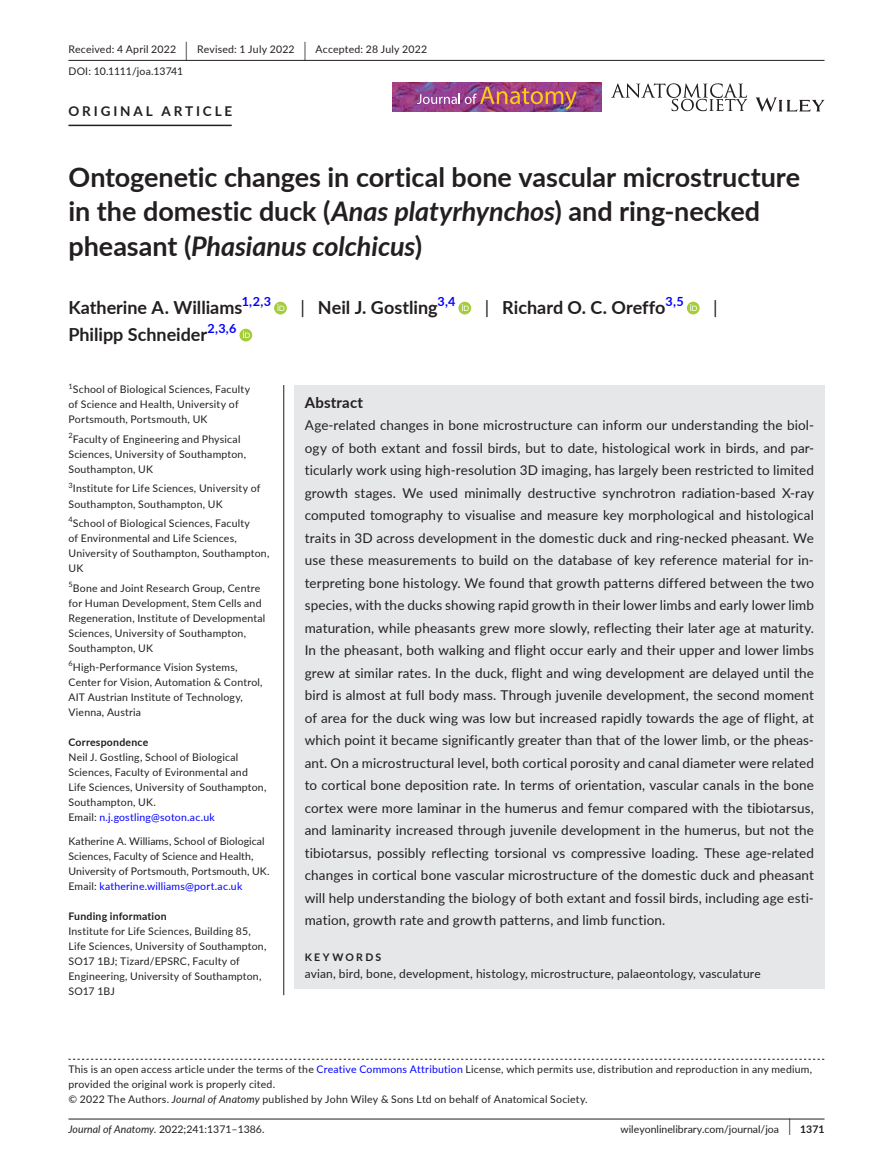
<style>
.page{position:relative;width:893px;height:1174px;background:#fff}
.page>*{position:absolute;margin:0;border:0;box-sizing:border-box;transform-origin:0 0}
.t1{font:700 27px/34.5px "Lato";letter-spacing:-.005em;color:#231f20}
.t2{font:700 18px "Lato";color:#231f20}
.t3{font:18px "Lato";color:#231f20}
.t4{font:700 15px "Lato";letter-spacing:.015em;color:#231f20}
.t5{font:13.5px/22.5px "Lato";letter-spacing:.01em;color:#231f20;text-align:justify}
.t6{font:700 13.5px "Lato";letter-spacing:.215em;color:#231f20}
.t7{font:700 12.6px "Lato";color:#00f}
.t8{font:12px "Lato";letter-spacing:.015em;color:#231f20}
.t9{font:10.5px/15px "Lato";letter-spacing:.02em;color:#231f20}
.t10{font:10.5px "Lato";color:#231f20}
.t11{font:700 10.5px "Lato";letter-spacing:.02em;color:#231f20}
.t12{font:700 10.5px "Lato";letter-spacing:.22em;color:#231f20}
.t13{font:7.35px "Lato";color:#231f20}
.s1{font-size:19.65px}
.s2{font-style:italic}
.s3{font-weight:400}
.s4{color:#00f}
.s5{font-size:17.4px}
.s6{font-weight:700}
</style>
<div class="page">
<hr style="left:68px;top:1118px;width:756px;height:1px;background:#231f20">
<svg style="left:756px;top:97px;width:68px;height:15px"></svg>
<img style="left:393px;top:82px;width:208px;height:30px">
<img style="left:417px;top:87px;width:160px;height:23px">
<img style="left:611px;top:83px;width:137px;height:29px">
<hr style="left:68px;top:60px;width:756px;height:1px;background:#231f20">
<hr style="left:68px;top:125px;width:164px;height:1px;background:#231f20">
<svg style="left:274px;top:302px;width:13px;height:12px"></svg>
<svg style="left:277px;top:304px;width:7px;height:7px"></svg>
<div style="left:458px;top:302px;width:13px;height:12px;background:#a5cd39;border-radius:50%"></div>
<svg style="left:462px;top:304px;width:7px;height:7px"></svg>
<svg style="left:687px;top:302px;width:13px;height:12px"></svg>
<svg style="left:690px;top:304px;width:7px;height:7px"></svg>
<div style="left:239px;top:329px;width:13px;height:12px;background:#a5cd39;border-radius:50%"></div>
<svg style="left:243px;top:331px;width:7px;height:7px"></svg>
<svg style="left:68px;top:1058px;width:756px;height:1px"></svg>
<div style="left:294px;top:385px;width:530px;height:603px;background:#e6e7e9"></div>
<hr style="left:283px;top:385px;width:1px;height:610px;background:#231f20">
<p class="t9" style="left:68px;top:38px;width:360px;line-height:21.8px">Received: 4 April 2022 <span class="s1">|</span> Revised: 1 July 2022 <span class="s1">|</span> Accepted: 28 July 2022<br>DOI: 10.1111/joa.13741</p>
<p class="t6" style="left:68px;top:101px;width:165px">ORIGINAL ARTICLE</p>
<h1 class="t1" style="left:68px;top:159px;width:733px">Ontogenetic changes in cortical bone vascular microstructure in the domestic duck (<span class="s2">Anas platyrhynchos</span>) and ring-necked pheasant (<span class="s2">Phasianus colchicus</span>)</h1>
<h2 class="t2" style="left:68px;top:295px;width:175px">Katherine A. Williams</h2>
<p class="t7" style="left:242px;top:292px;width:31px">1,2,3</p>
<h2 class="t2" style="left:300px;top:295px;width:139px"><span class="s3">|</span> Neil J. Gostling</h2>
<p class="t7" style="left:437px;top:292px;width:19px">3,4</p>
<h2 class="t2" style="left:485px;top:295px;width:182px"><span class="s3">|</span> Richard O. C. Oreffo</h2>
<p class="t7" style="left:666px;top:292px;width:20px">3,5</p>
<h2 class="t3" style="left:713px;top:295px;width:6px">|</h2>
<h2 class="t2" style="left:68px;top:322px;width:140px">Philipp Schneider</h2>
<p class="t7" style="left:207px;top:319px;width:31px">2,3,6</p>
<p class="t13" style="left:68px;top:381px;width:6px">1</p>
<p class="t9" style="left:68px;top:382px;width:183px;text-indent:4px">School of Biological Sciences, Faculty of Science and Health, University of<br>Portsmouth, Portsmouth, UK</p>
<p class="t9" style="left:68px;top:431px;width:179px"><sup>2</sup>Faculty of Engineering and Physical<br>Sciences, University of Southampton,<br>Southampton, UK</p>
<p class="t9" style="left:68px;top:481px;width:194px"><sup>3</sup>Institute for Life Sciences, University of<br>Southampton, Southampton, UK</p>
<p class="t9" style="left:68px;top:515px;width:202px"><sup>4</sup>School of Biological Sciences, Faculty<br>of Environmental and Life Sciences,<br>University of Southampton, Southampton,<br>UK</p>
<p class="t9" style="left:68px;top:580px;width:198px"><sup>5</sup>Bone and Joint Research Group, Centre for Human Development, Stem Cells and Regeneration, Institute of Developmental Sciences, University of Southampton, Southampton, UK</p>
<p class="t9" style="left:68px;top:659px;width:196px"><sup>6</sup>High-Performance Vision Systems, Center for Vision, Automation &amp; Control, AIT Austrian Institute of Technology, Vienna, Austria</p>
<p class="t11" style="left:68px;top:734px;width:81px">Correspondence</p>
<p class="t9" style="left:68px;top:749px;width:199px">Neil J. Gostling, School of Biological Sciences, Faculty of Evironmental and Life Sciences, University of Southampton, Southampton, UK.<br>Email: <span class="s4">n.j.gostling@soton.ac.uk</span></p>
<p class="t9" style="left:68px;top:833px;width:203px">Katherine A. Williams, School of Biological Sciences, Faculty of Science and Health, University of Portsmouth, Portsmouth, UK.<br>Email: <span class="s4">katherine.williams@port.ac.uk</span></p>
<p class="t11" style="left:68px;top:908px;width:100px">Funding information</p>
<p class="t9" style="left:68px;top:923px;width:199px">Institute for Life Sciences, Building 85, Life Sciences, University of Southampton, SO17 1BJ; Tizard/EPSRC, Faculty of Engineering, University of Southampton, SO17 1BJ</p>
<p class="t4" style="left:305px;top:391px;width:60px">Abstract</p>
<p class="t5" style="left:305px;top:413px;width:511px">Age-related changes in bone microstructure can inform our understanding the biol&shy;ogy of both extant and fossil birds, but to date, histological work in birds, and par&shy;ticularly work using high-resolution 3D imaging, has largely been restricted to limited growth stages. We used minimally destructive synchrotron radiation-based X-ray computed tomography to visualise and measure key morphological and histological traits in 3D across development in the domestic duck and ring-necked pheasant. We use these measurements to build on the database of key reference material for in&shy;terpreting bone histology. We found that growth patterns differed between the two species, with the ducks showing rapid growth in their lower limbs and early lower limb maturation, while pheasants grew more slowly, reflecting their later age at maturity.<br>In the pheasant, both walking and flight occur early and their upper and lower limbs grew at similar rates. In the duck, flight and wing development are delayed until the bird is almost at full body mass. Through juvenile development, the second moment of area for the duck wing was low but increased rapidly towards the age of flight, at which point it became significantly greater than that of the lower limb, or the pheas&shy;ant. On a microstructural level, both cortical porosity and canal diameter were related to cortical bone deposition rate. In terms of orientation, vascular canals in the bone cortex were more laminar in the humerus and femur compared with the tibiotarsus, and laminarity increased through juvenile development in the humerus, but not the tibiotarsus, possibly reflecting torsional vs compressive loading. These age-related changes in cortical bone vascular microstructure of the domestic duck and pheasant will help understanding the biology of both extant and fossil birds, including age esti&shy;mation, growth rate and growth patterns, and limb function.</p>
<p class="t12" style="left:305px;top:949px;width:78px">KEYWORDS</p>
<p class="t8" style="left:305px;top:964px;width:457px">avian, bird, bone, development, histology, microstructure, palaeontology, vasculature</p>
<p class="t9" style="left:68px;top:1061px;width:745px">This is an open access article under the terms of the <span class="s4">Creative Commons Attribution</span> License, which permits use, distribution and reproduction in any medium, provided the original work is properly cited.<br>© 2022 The Authors. <span class="s2">Journal of Anatomy</span> published by John Wiley &amp; Sons Ltd on behalf of Anatomical Society.</p>
<p class="t10" style="left:68px;top:1121px;width:198px"><span class="s2">Journal of Anatomy.</span> 2022;241:1371–1386.</p>
<p class="t10" style="left:620px;top:1121px;width:205px">wileyonlinelibrary.com/journal/joa <span class="s5">|</span> <span class="s6">1371</span></p>
</div>
